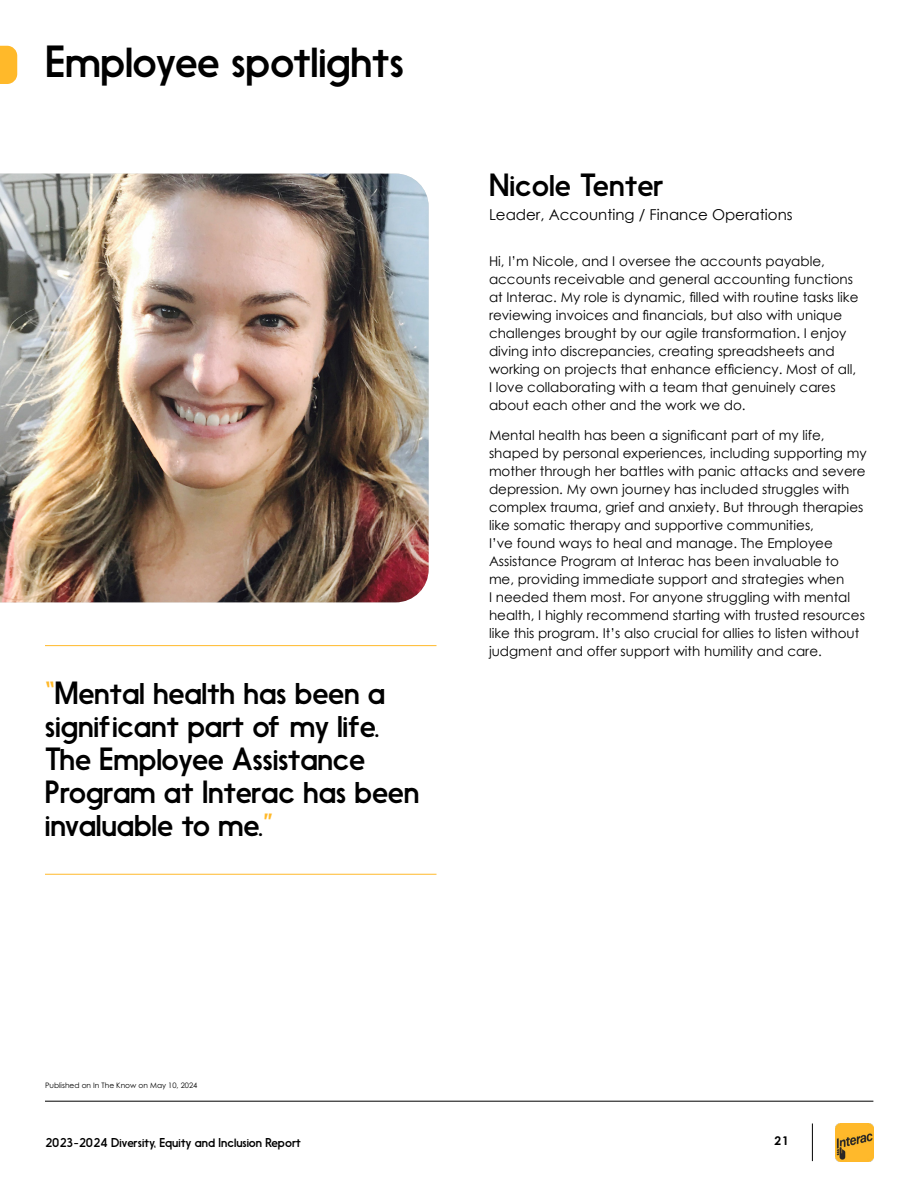
<style>
.page{position:relative;width:918px;height:1188px;background:#fff}
.page>*{position:absolute;margin:0;border:0;box-sizing:border-box;transform-origin:0 0}
.t1{font:42px "Nanami";letter-spacing:-.01em;color:#000}
.t2{font:30px/33px "Nanami";letter-spacing:-.01em;color:#000}
.t3{font:15px "Century Gothic";color:#000}
.t4{font:13.5px/18px "Century Gothic";color:#000}
.t5{font:12px "Nanami";color:#000}
.t6{font:700 12px "Century Gothic Pro";color:#000}
.t7{font:7.5px "Century Gothic Pro";color:#000}
.s1{color:#ffb92a}
</style>
<div class="page">
<img style="left:836px;top:1123px;width:37px;height:38px">
<hr style="left:812px;top:1124px;width:1px;height:37px;background:#000">
<hr style="left:45px;top:1101px;width:828px;height:1px;background:#000">
<hr style="left:45px;top:645px;width:391px;height:1px;background:#ffb92a">
<hr style="left:45px;top:874px;width:391px;height:1px;background:#ffb92a">
<svg style="left:0;top:46px;width:17px;height:38px"></svg>
<img style="left:0;top:174px;width:429px;height:428px">
<h1 class="t1" style="left:45px;top:37px;width:361px">Employee spotlights</h1>
<h2 class="t2" style="left:45px;top:676px;width:376px"><span class="s1">“</span>Mental health has been a significant part of my life.<br>The Employee Assistance<br>Program at Interac has been invaluable to me.<span class="s1">”</span></h2>
<h2 class="t2" style="left:489px;top:169px;width:176px">Nicole Tenter</h2>
<p class="t3" style="left:489px;top:204px;width:305px">Leader, Accounting / Finance Operations</p>
<p class="t4" style="left:489px;top:252px;width:371px">Hi, I’m Nicole, and I oversee the accounts payable, accounts receivable and general accounting functions at Interac. My role is dynamic, filled with routine tasks like reviewing invoices and financials, but also with unique challenges brought by our agile transformation. I enjoy diving into discrepancies, creating spreadsheets and working on projects that enhance efficiency. Most of all, I love collaborating with a team that genuinely cares about each other and the work we do.</p>
<p class="t4" style="left:489px;top:426px;width:379px">Mental health has been a significant part of my life, shaped by personal experiences, including supporting my mother through her battles with panic attacks and severe depression. My own journey has included struggles with complex trauma, grief and anxiety. But through therapies like somatic therapy and supportive communities,<br>I’ve found ways to heal and manage. The Employee Assistance Program at Interac has been invaluable to me, providing immediate support and strategies when<br>I needed them most. For anyone struggling with mental health, I highly recommend starting with trusted resources like this program. It’s also crucial for allies to listen without judgment and offer support with humility and care.</p>
<p class="t7" style="left:45px;top:1081px;width:154px">Published on In The Know on May 10, 2024</p>
<p class="t5" style="left:45px;top:1135px;width:258px">2023-2024 Diversity, Equity and Inclusion Report</p>
<p class="t6" style="left:774px;top:1133px;width:16px">21</p>
</div>
